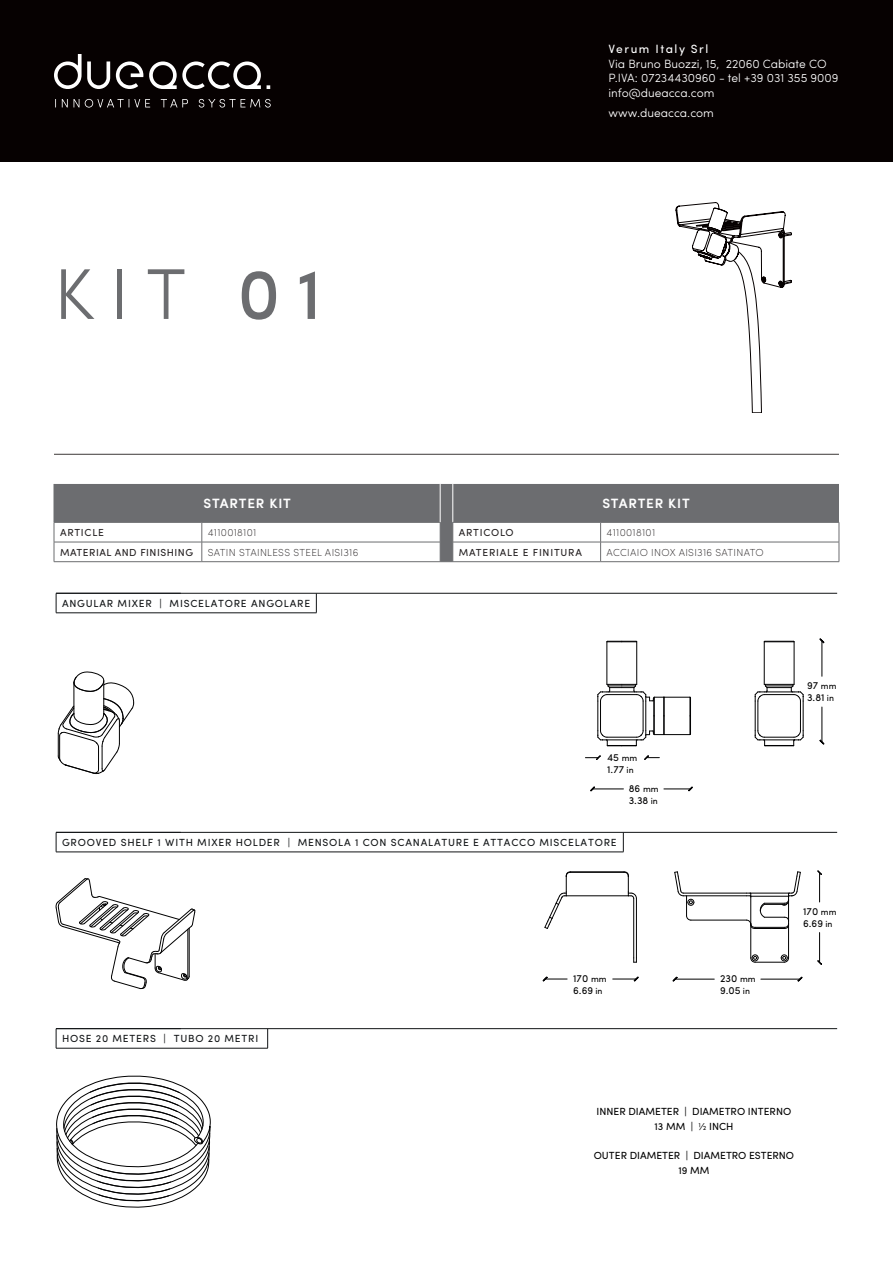
<style>
.page{position:relative;width:893px;height:1263px;background:#fff}
.page>*{position:absolute;margin:0;border:0;box-sizing:border-box;transform-origin:0 0}
.t1{font:300 72px "Sofia Pro";color:#6c6d70}
.t2{font:600 13.5px "Sofia Pro";letter-spacing:.06em;color:#fff}
.t3{font:300 12px/14.4px "Sofia Pro";color:#fff}
.t4{font:12px "Sofia Pro";letter-spacing:.125em;color:#fff}
.t5{font:10.35px/11.9px "Sofia Pro";color:#000001}
.t6{font:10.35px "Sofia Pro";letter-spacing:.075em;color:#111416}
.t7{font:200 10.2px "Sofia Pro";letter-spacing:.03em;color:#231f20}
.t8{font:10.2px "Sofia Pro";letter-spacing:.075em;color:#231f20}
.t9{font:10.2px "Sofia Pro";letter-spacing:.05em;color:#231f20}
.s1{font-weight:500}
.s2{font-size:8.85px}
</style>
<div class="page">
<div style="left:0;top:0;width:893px;height:162px;background:#060101"></div>
<svg style="left:54px;top:54px;width:217px;height:54px"></svg>
<hr style="left:54px;top:454px;width:785px;height:1px;background:#524f4e">
<svg style="left:676px;top:202px;width:116px;height:211px"></svg>
<svg style="left:55px;top:484px;width:784px;height:77px;fill:#6c6d70"></svg>
<hr style="left:453px;top:542px;width:148px;height:1px;background:#6c6d70">
<hr style="left:453px;top:561px;width:148px;height:1px;background:#6c6d70">
<hr style="left:202px;top:542px;width:238px;height:1px;background:#6c6d70">
<hr style="left:202px;top:561px;width:238px;height:1px;background:#6c6d70">
<svg style="left:440px;top:522px;width:14px;height:40px"></svg>
<hr style="left:601px;top:542px;width:238px;height:1px;background:#6c6d70">
<svg style="left:600px;top:523px;width:1px;height:38px"></svg>
<svg style="left:839px;top:522px;width:1px;height:39px"></svg>
<hr style="left:601px;top:561px;width:238px;height:1px;background:#6c6d70">
<hr style="left:54px;top:542px;width:148px;height:1px;background:#6c6d70">
<svg style="left:54px;top:523px;width:1px;height:38px"></svg>
<svg style="left:202px;top:523px;width:1px;height:38px"></svg>
<hr style="left:54px;top:561px;width:148px;height:1px;background:#6c6d70">
<hr style="left:453px;top:484px;width:1px;height:38px;background:#fff">
<hr style="left:453px;top:522px;width:148px;height:1px;background:#6c6d70">
<hr style="left:601px;top:522px;width:238px;height:1px;background:#6c6d70">
<hr style="left:54px;top:484px;width:1px;height:38px;background:#6c6d70">
<hr style="left:54px;top:522px;width:148px;height:1px;background:#6c6d70">
<hr style="left:202px;top:522px;width:238px;height:1px;background:#6c6d70">
<hr style="left:440px;top:484px;width:1px;height:38px;background:#fff">
<svg style="left:56px;top:878px;width:139px;height:111px"></svg>
<svg style="left:56px;top:1029px;width:1px;height:19px"></svg>
<svg style="left:267px;top:1029px;width:1px;height:19px"></svg>
<hr style="left:56px;top:1048px;width:212px;height:1px;background:#111416">
<hr style="left:56px;top:1028px;width:781px;height:1px;background:#111416">
<svg style="left:56px;top:1075px;width:155px;height:133px"></svg>
<svg style="left:613px;top:977px;width:25px;height:4px"></svg>
<svg style="left:543px;top:977px;width:24px;height:4px"></svg>
<hr style="left:571px;top:872px;width:53px;height:1px;background:#000001">
<hr style="left:571px;top:871px;width:53px;height:1px;background:#000001">
<hr style="left:636px;top:898px;width:1px;height:60px;background:#000001">
<hr style="left:633px;top:898px;width:1px;height:60px;background:#000001">
<hr style="left:566px;top:895px;width:62px;height:1px;background:#000001">
<svg style="left:633px;top:958px;width:4px;height:5px"></svg>
<svg style="left:624px;top:871px;width:13px;height:28px"></svg>
<svg style="left:544px;top:871px;width:27px;height:58px"></svg>
<hr style="left:750px;top:924px;width:1px;height:34px;background:#000001">
<hr style="left:691px;top:920px;width:55px;height:1px;background:#000001">
<hr style="left:788px;top:924px;width:1px;height:34px;background:#000001">
<hr style="left:683px;top:893px;width:63px;height:1px;background:#000001">
<hr style="left:683px;top:895px;width:63px;height:1px;background:#000001">
<svg style="left:750px;top:954px;width:39px;height:9px"></svg>
<svg style="left:674px;top:871px;width:20px;height:49px"></svg>
<svg style="left:746px;top:871px;width:55px;height:58px"></svg>
<svg style="left:817px;top:960px;width:5px;height:4px"></svg>
<hr style="left:819px;top:932px;width:1px;height:30px;background:#000001">
<svg style="left:817px;top:870px;width:5px;height:32px"></svg>
<hr style="left:761px;top:979px;width:39px;height:1px;background:#000001">
<hr style="left:675px;top:979px;width:39px;height:1px;background:#000001">
<svg style="left:798px;top:977px;width:4px;height:4px"></svg>
<svg style="left:56px;top:833px;width:1px;height:19px"></svg>
<svg style="left:623px;top:833px;width:1px;height:19px"></svg>
<hr style="left:56px;top:852px;width:567px;height:1px;background:#111416">
<hr style="left:56px;top:832px;width:781px;height:1px;background:#111416">
<svg style="left:58px;top:671px;width:76px;height:103px"></svg>
<svg style="left:56px;top:594px;width:1px;height:18px"></svg>
<svg style="left:316px;top:594px;width:1px;height:18px"></svg>
<hr style="left:56px;top:612px;width:261px;height:1px;background:#111416">
<hr style="left:56px;top:593px;width:781px;height:1px;background:#111416">
<hr style="left:822px;top:707px;width:1px;height:35px;background:#000001">
<hr style="left:822px;top:641px;width:1px;height:35px;background:#000001">
<svg style="left:585px;top:755px;width:15px;height:5px"></svg>
<svg style="left:644px;top:755px;width:15px;height:5px"></svg>
<hr style="left:593px;top:789px;width:30px;height:1px;background:#000001">
<svg style="left:590px;top:787px;width:5px;height:4px"></svg>
<svg style="left:664px;top:787px;width:28px;height:4px"></svg>
<hr style="left:607px;top:642px;width:1px;height:42px;background:#000001">
<hr style="left:636px;top:642px;width:1px;height:42px;background:#000001">
<svg style="left:606px;top:641px;width:31px;height:1px"></svg>
<svg style="left:597px;top:684px;width:94px;height:62px"></svg>
<hr style="left:755px;top:701px;width:1px;height:30px;background:#000001">
<hr style="left:758px;top:701px;width:1px;height:30px;background:#000001">
<hr style="left:800px;top:701px;width:1px;height:30px;background:#000001">
<hr style="left:803px;top:701px;width:1px;height:30px;background:#000001">
<svg style="left:764px;top:641px;width:30px;height:1px"></svg>
<hr style="left:764px;top:642px;width:1px;height:42px;background:#000001">
<hr style="left:794px;top:642px;width:1px;height:42px;background:#000001">
<svg style="left:755px;top:684px;width:49px;height:17px"></svg>
<svg style="left:755px;top:730px;width:49px;height:16px"></svg>
<h1 class="t1" style="left:54px;top:241px;width:269px">KIT <span class="s1">01</span></h1>
<p class="t4" style="left:609px;top:40px;width:101px">Verum Italy Srl</p>
<p class="t3" style="left:609px;top:56px;width:232px">Via Bruno Buozzi, 15, 22060 Cabiate CO<br>P.IVA: 07234430960 - tel +39 031 355 9009 info@dueacca.com</p>
<p class="t3" style="left:609px;top:105px;width:107px">www.dueacca.com</p>
<h2 class="t2" style="left:204px;top:493px;width:89px">STARTER KIT</h2>
<h2 class="t2" style="left:602px;top:493px;width:89px">STARTER KIT</h2>
<p class="t8" style="left:60px;top:525px;width:45px">ARTICLE</p>
<p class="t7" style="left:208px;top:525px;width:50px">4110018101</p>
<p class="t8" style="left:459px;top:525px;width:56px">ARTICOLO</p>
<p class="t7" style="left:607px;top:525px;width:50px">4110018101</p>
<p class="t9" style="left:60px;top:544px;width:135px">MATERIAL AND FINISHING</p>
<p class="t7" style="left:208px;top:545px;width:152px">SATIN STAINLESS STEEL AISI316</p>
<p class="t8" style="left:459px;top:544px;width:125px">MATERIALE E FINITURA</p>
<p class="t7" style="left:607px;top:545px;width:158px">ACCIAIO INOX AISI316 SATINATO</p>
<p class="t6" style="left:62px;top:596px;width:250px">ANGULAR MIXER | MISCELATORE ANGOLARE</p>
<p class="t5" style="left:607px;top:751px;width:32px">45 <span class="s2">mm<br></span>1.77 <span class="s2">in</span></p>
<p class="t5" style="left:629px;top:782px;width:31px">86 <span class="s2">mm<br></span>3.38 <span class="s2">in</span></p>
<p class="t6" style="left:62px;top:835px;width:556px">GROOVED SHELF 1 WITH MIXER HOLDER | MENSOLA 1 CON SCANALATURE E ATTACCO MISCELATORE</p>
<p class="t6" style="left:62px;top:1031px;width:198px">HOSE 20 METERS | TUBO 20 METRI</p>
<p class="t5" style="left:573px;top:972px;width:35px">170 <span class="s2">mm<br></span>6.69 <span class="s2">in</span></p>
<p class="t5" style="left:807px;top:679px;width:31px">97 <span class="s2">mm<br></span>3.81 <span class="s2">in</span></p>
<p class="t5" style="left:720px;top:972px;width:37px">230 <span class="s2">mm<br></span>9.05 <span class="s2">in</span></p>
<p class="t5" style="left:803px;top:904px;width:35px">170 <span class="s2">mm<br></span>6.69 <span class="s2">in</span></p>
<p class="t5" style="left:596px;top:1103px;width:196px;line-height:14.7px;text-align:center">INNER DIAMETER | DIAMETRO INTERNO<br>13 MM | ½ INCH</p>
<p class="t5" style="left:594px;top:1148px;width:202px;line-height:14.7px;text-align:center">OUTER DIAMETER | DIAMETRO ESTERNO<br>19 MM</p>
</div>
